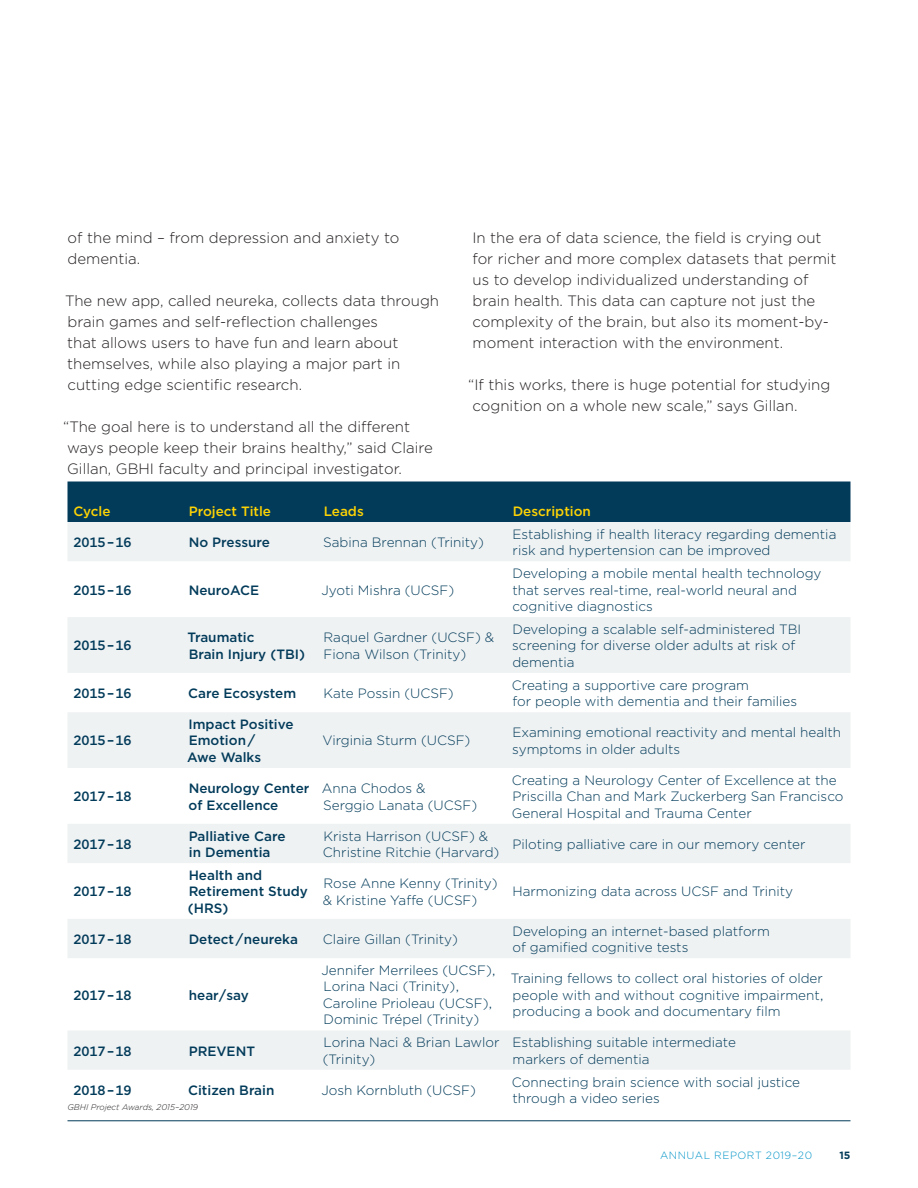
<style>
.page{position:relative;width:918px;height:1188px;background:#fff}
.page>*{position:absolute;margin:0;border:0;box-sizing:border-box;transform-origin:0 0}
.BODY{font:300 15px/21px "Gotham";color:#231f20}
.Table_Text{font:300 13.5px/16.5px "Gotham";color:#023b5a}
.Table_Column_Heading{font:500 13.5px/16.5px "Gotham";color:#023b5a}
.Table_Row_Heading{font:500 13.5px "Gotham";color:#fed304}
.t1{font:300 10.5px "Gotham";letter-spacing:.05em;color:#0094c8}
.t2{font:700 10.5px "Gotham";color:#023b5a}
.photo_captions{font:italic 300 8.25px "Gotham";color:#231f20}
</style>
<div class="page">
<hr style="left:68px;top:1120px;width:782px;height:1px;background:#023b5a">
<div style="left:68px;top:482px;width:782px;height:40px;background:#023b5a"></div>
<svg style="left:68px;top:522px;width:782px;height:548px"></svg>
<p class="BODY" style="left:68px;top:227px;width:333px">of the mind – from depression and anxiety to dementia.</p>
<p class="BODY" style="left:65px;top:290px;width:376px">The new app, called neureka, collects data through brain games and self-reflection challenges<br>that allows users to have fun and learn about themselves, while also playing a major part in cutting edge scientific research.</p>
<p class="BODY" style="left:63px;top:416px;width:371px">“The goal here is to understand all the different ways people keep their brains healthy,” said Claire<br>Gillan, GBHI faculty and principal investigator.</p>
<p class="BODY" style="left:472px;top:227px;width:366px">In the era of data science, the field is crying out for richer and more complex datasets that permit us to develop individualized understanding of brain health. This data can capture not just the complexity of the brain, but also its moment-by&shy;moment interaction with the environment.</p>
<p class="BODY" style="left:468px;top:374px;width:364px">“If this works, there is huge potential for studying cognition on a whole new scale,” says Gillan.</p>
<p class="Table_Row_Heading" style="left:73px;top:502px;width:39px">Cycle</p>
<p class="Table_Row_Heading" style="left:189px;top:502px;width:84px">Project Title</p>
<p class="Table_Row_Heading" style="left:324px;top:502px;width:42px">Leads</p>
<p class="Table_Row_Heading" style="left:513px;top:502px;width:80px">Description</p>
<p class="Table_Column_Heading" style="left:73px;top:534px;width:60px">2015–16</p>
<p class="Table_Column_Heading" style="left:189px;top:534px;width:83px">No Pressure</p>
<p class="Table_Text" style="left:323px;top:534px;width:162px">Sabina Brennan (Trinity)</p>
<p class="Table_Text" style="left:512px;top:525px;width:325px">Establishing if health literacy regarding dementia risk and hypertension can be improved</p>
<p class="Table_Column_Heading" style="left:73px;top:581px;width:60px">2015–16</p>
<p class="Table_Column_Heading" style="left:189px;top:581px;width:72px">NeuroACE</p>
<p class="Table_Text" style="left:322px;top:581px;width:134px">Jyoti Mishra (UCSF)</p>
<p class="Table_Text" style="left:512px;top:565px;width:311px">Developing a mobile mental health technology that serves real-time, real-world neural and cognitive diagnostics</p>
<p class="Table_Column_Heading" style="left:73px;top:637px;width:60px">2015–16</p>
<p class="Table_Column_Heading" style="left:187px;top:629px;width:119px">Traumatic<br>Brain Injury (TBI)</p>
<p class="Table_Text" style="left:323px;top:629px;width:172px">Raquel Gardner (UCSF) &amp;<br>Fiona Wilson (Trinity)</p>
<p class="Table_Text" style="left:512px;top:621px;width:290px">Developing a scalable self-administered TBI screening for diverse older adults at risk of dementia</p>
<p class="Table_Column_Heading" style="left:73px;top:685px;width:60px">2015–16</p>
<p class="Table_Column_Heading" style="left:188px;top:685px;width:110px">Care Ecosystem</p>
<p class="Table_Text" style="left:323px;top:685px;width:132px">Kate Possin (UCSF)</p>
<p class="Table_Text" style="left:512px;top:676px;width:287px">Creating a supportive care program<br>for people with dementia and their families</p>
<p class="Table_Column_Heading" style="left:73px;top:732px;width:60px">2015–16</p>
<p class="Table_Column_Heading" style="left:187px;top:716px;width:108px">Impact Positive<br>Emotion/<br>Awe Walks</p>
<p class="Table_Text" style="left:323px;top:732px;width:149px">Virginia Sturm (UCSF)</p>
<p class="Table_Text" style="left:512px;top:724px;width:330px">Examining emotional reactivity and mental health symptoms in older adults</p>
<p class="Table_Column_Heading" style="left:73px;top:788px;width:60px">2017–18</p>
<p class="Table_Column_Heading" style="left:189px;top:780px;width:122px">Neurology Center of Excellence</p>
<p class="Table_Text" style="left:322px;top:780px;width:157px">Anna Chodos &amp;<br>Serggio Lanata (UCSF)</p>
<p class="Table_Text" style="left:512px;top:771px;width:333px">Creating a Neurology Center of Excellence at the<br>Priscilla Chan and Mark Zuckerberg San Francisco<br>General Hospital and Trauma Center</p>
<p class="Table_Column_Heading" style="left:73px;top:836px;width:60px">2017–18</p>
<p class="Table_Column_Heading" style="left:189px;top:827px;width:98px">Palliative Care in Dementia</p>
<p class="Table_Text" style="left:323px;top:827px;width:178px">Krista Harrison (UCSF) &amp;<br>Christine Ritchie (Harvard)</p>
<p class="Table_Text" style="left:512px;top:835px;width:295px">Piloting palliative care in our memory center</p>
<p class="Table_Column_Heading" style="left:73px;top:883px;width:60px">2017–18</p>
<p class="Table_Column_Heading" style="left:188px;top:867px;width:121px">Health and<br>Retirement Study (HRS)</p>
<p class="Table_Text" style="left:323px;top:875px;width:176px">Rose Anne Kenny (Trinity) &amp; Kristine Yaffe (UCSF)</p>
<p class="Table_Text" style="left:512px;top:883px;width:282px">Harmonizing data across UCSF and Trinity</p>
<p class="Table_Column_Heading" style="left:73px;top:931px;width:60px">2017–18</p>
<p class="Table_Column_Heading" style="left:189px;top:931px;width:111px">Detect/neureka</p>
<p class="Table_Text" style="left:323px;top:931px;width:136px">Claire Gillan (Trinity)</p>
<p class="Table_Text" style="left:512px;top:922px;width:259px">Developing an internet-based platform of gamified cognitive tests</p>
<p class="Table_Column_Heading" style="left:73px;top:987px;width:60px">2017–18</p>
<p class="Table_Column_Heading" style="left:189px;top:987px;width:62px">hear/say</p>
<p class="Table_Text" style="left:322px;top:962px;width:176px">Jennifer Merrilees (UCSF),<br>Lorina Naci (Trinity),<br>Caroline Prioleau (UCSF),<br>Dominic Trépel (Trinity)</p>
<p class="Table_Text" style="left:511px;top:970px;width:314px;text-align:justify">Training fellows to collect oral histories of older people with and without cognitive impairment, producing a book and documentary film</p>
<p class="Table_Column_Heading" style="left:73px;top:1042px;width:60px">2017–18</p>
<p class="Table_Column_Heading" style="left:189px;top:1042px;width:68px">PREVENT</p>
<p class="Table_Text" style="left:323px;top:1034px;width:178px">Lorina Naci &amp; Brian Lawlor (Trinity)</p>
<p class="Table_Text" style="left:512px;top:1034px;width:225px">Establishing suitable intermediate markers of dementia</p>
<p class="Table_Column_Heading" style="left:73px;top:1082px;width:60px">2018–19</p>
<p class="Table_Column_Heading" style="left:188px;top:1082px;width:88px">Citizen Brain</p>
<p class="Table_Text" style="left:322px;top:1081px;width:156px">Josh Kornbluth (UCSF)</p>
<p class="Table_Text" style="left:512px;top:1073px;width:290px">Connecting brain science with social justice through a video series</p>
<p class="photo_captions" style="left:68px;top:1102px;width:132px">GBHI Project Awards, 2015–2019</p>
<p class="t1" style="left:660px;top:1148px;width:153px">ANNUAL REPORT 2019–20</p>
<p class="t2" style="left:839px;top:1148px;width:13px">15</p>
</div>
